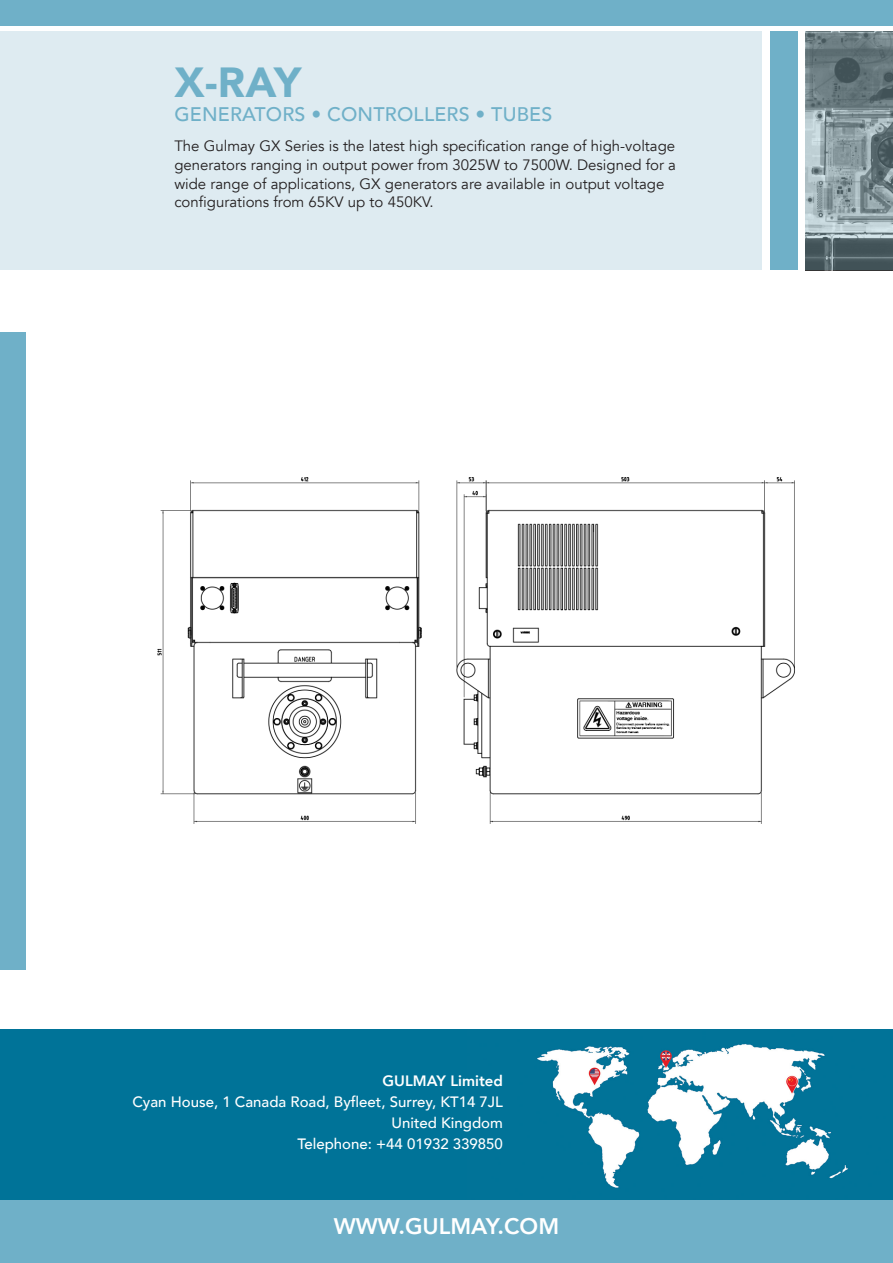
<style>
.page{position:relative;width:893px;height:1263px;background:#fff}
.page>*{position:absolute;margin:0;border:0;box-sizing:border-box;transform-origin:0 0}
.t1{font:900 42px "Avenir";color:#6fb0c8}
.t2{font:800 22.5px "Avenir";color:#fff}
.t3{font:500 19.65px "Avenir";letter-spacing:.01em;color:#6fb0c8}
.t4{font:15px/18.8px "Avenir";color:#231f20}
.t5{font:500 15px "Avenir";color:#fff}
.t6{font:800 15px "Avenir";color:#fff}
</style>
<div class="page">
<div style="left:0;top:32px;width:761px;height:238px;background:#deebf1"></div>
<div style="left:770px;top:32px;width:27px;height:238px;background:#6fb0c8"></div>
<div style="left:0;top:1199px;width:893px;height:64px;background:#6fb0c8"></div>
<img style="left:157px;top:478px;width:638px;height:345px">
<div style="left:0;top:0;width:893px;height:26px;background:#6fb0c8"></div>
<div style="left:0;top:332px;width:26px;height:637px;background:#6fb0c8"></div>
<svg style="left:806px;top:32px;width:87px;height:238px;background:#7a8b90"></svg>
<div style="left:0;top:1029px;width:893px;height:170px;background:#007398"></div>
<img style="left:537px;top:1043px;width:311px;height:145px">
<p class="t1" style="left:174px;top:47px;width:128px">X-RAY</p>
<p class="t3" style="left:174px;top:97px;width:380px">GENERATORS • CONTROLLERS • TUBES</p>
<p class="t4" style="left:174px;top:137px;width:503px">The Gulmay GX Series is the latest high specification range of high-voltage generators ranging in output power from 3025W to 7500W. Designed for a wide range of applications, GX generators are available in output voltage configurations from 65KV up to 450KV.</p>
<p class="t6" style="left:383px;top:1069px;width:122px">GULMAY Limited</p>
<p class="t5" style="left:132px;top:1088px;width:372px">Cyan House, 1 Canada Road, Byfleet, Surrey, KT14 7JL</p>
<p class="t5" style="left:391px;top:1109px;width:113px">United Kingdom</p>
<p class="t5" style="left:297px;top:1130px;width:207px">Telephone: +44 01932 339850</p>
<p class="t2" style="left:334px;top:1209px;width:227px">WWW.GULMAY.COM</p>
</div>
